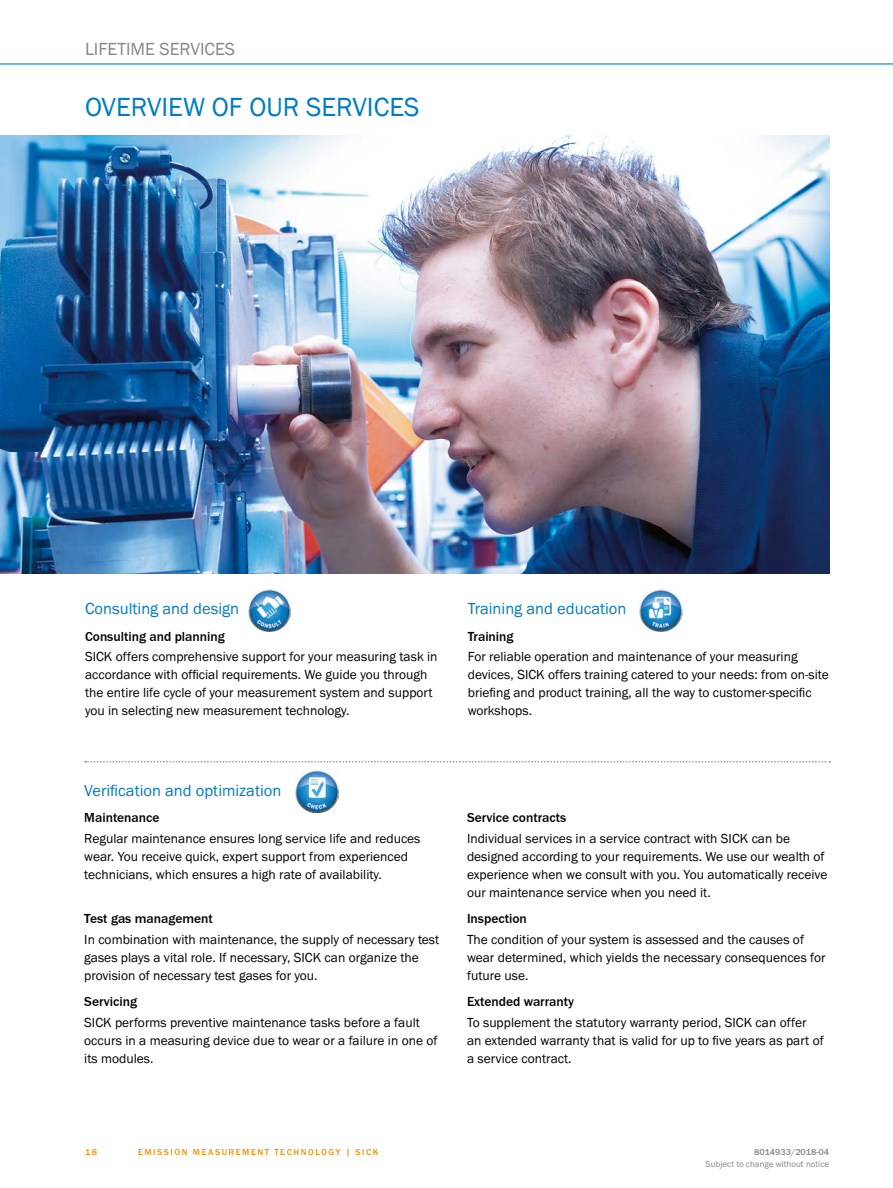
<style>
.page{position:relative;width:893px;height:1188px;background:#fff}
.page>*{position:absolute;margin:0;border:0;box-sizing:border-box;transform-origin:0 0}
.t1{font:27px "SICK Franklin";color:#007cc2}
.t2{font:18px "SICK Franklin";color:#878787}
.t3{font:16.5px "SICK Franklin";color:#007cc2}
.t4{font:13.5px/17.9px "SICK Franklin";color:#000}
.t5{font:500 13.5px "SICK Franklin";color:#000}
.t6{font:500 9px "SICK Franklin";letter-spacing:.17em;color:#f39200}
.t7{font:9px "SICK Franklin";color:#878787}
.t8{font:500 9px "SICK Franklin";color:#878787}
</style>
<div class="page">
<hr style="left:0;top:63px;width:893px;height:2px;background:#007cc2">
<img style="left:0;top:136px;width:830px;height:438px">
<svg style="left:85px;top:761px;width:745px;height:1px"></svg>
<img style="left:296px;top:770px;width:42px;height:43px">
<img style="left:248px;top:589px;width:42px;height:43px">
<img style="left:640px;top:589px;width:42px;height:43px">
<h2 class="t2" style="left:85px;top:38px;width:152px">LIFETIME SERVICES</h2>
<h1 class="t1" style="left:85px;top:90px;width:336px">OVERVIEW OF OUR SERVICES</h1>
<p class="t3" style="left:85px;top:598px;width:156px">Consulting and design</p>
<p class="t5" style="left:85px;top:628px;width:141px">Consulting and planning</p>
<p class="t4" style="left:85px;top:648px;width:354px">SICK offers comprehensive support for your measuring task in accordance with official requirements. We guide you through the entire life cycle of your measurement system and support you in selecting new measurement technology.</p>
<p class="t3" style="left:84px;top:780px;width:199px">Verification and optimization</p>
<p class="t5" style="left:84px;top:809px;width:77px">Maintenance</p>
<p class="t4" style="left:84px;top:830px;width:338px">Regular maintenance ensures long service life and reduces wear. You receive quick, expert support from experienced technicians, which ensures a high rate of availability.</p>
<p class="t5" style="left:84px;top:910px;width:130px">Test gas management</p>
<p class="t4" style="left:84px;top:931px;width:357px">In combination with maintenance, the supply of necessary test gases plays a vital role. If necessary, SICK can organize the provision of necessary test gases for you.</p>
<p class="t5" style="left:84px;top:993px;width:54px">Servicing</p>
<p class="t4" style="left:84px;top:1014px;width:355px">SICK performs preventive maintenance tasks before a fault occurs in a measuring device due to wear or a failure in one of its modules.</p>
<p class="t3" style="left:468px;top:598px;width:160px">Training and education</p>
<p class="t5" style="left:468px;top:628px;width:47px">Training</p>
<p class="t4" style="left:468px;top:648px;width:362px">For reliable operation and maintenance of your measuring devices, SICK offers training catered to your needs: from on-site briefing and product training, all the way to customer-specific workshops.</p>
<p class="t5" style="left:467px;top:809px;width:101px">Service contracts</p>
<p class="t4" style="left:467px;top:830px;width:362px">Individual services in a service contract with SICK can be designed according to your requirements. We use our wealth of experience when we consult with you. You automatically receive our maintenance service when you need it.</p>
<p class="t5" style="left:467px;top:910px;width:61px">Inspection</p>
<p class="t4" style="left:467px;top:931px;width:360px">The condition of your system is assessed and the causes of wear determined, which yields the necessary consequences for future use.</p>
<p class="t5" style="left:467px;top:993px;width:109px">Extended warranty</p>
<p class="t4" style="left:467px;top:1014px;width:358px">To supplement the statutory warranty period, SICK can offer an extended warranty that is valid for up to five years as part of a service contract.</p>
<p class="t6" style="left:85px;top:1146px;width:14px">18</p>
<p class="t6" style="left:138px;top:1146px;width:224px">Emission measurement technology | SIC</p>
<p class="t6" style="left:373px;top:1146px;width:7px">K</p>
<p class="t8" style="left:754px;top:1146px;width:77px">8014933/2018-04</p>
<p class="t7" style="left:706px;top:1159px;width:125px">Subject to change without notice</p>
</div>
